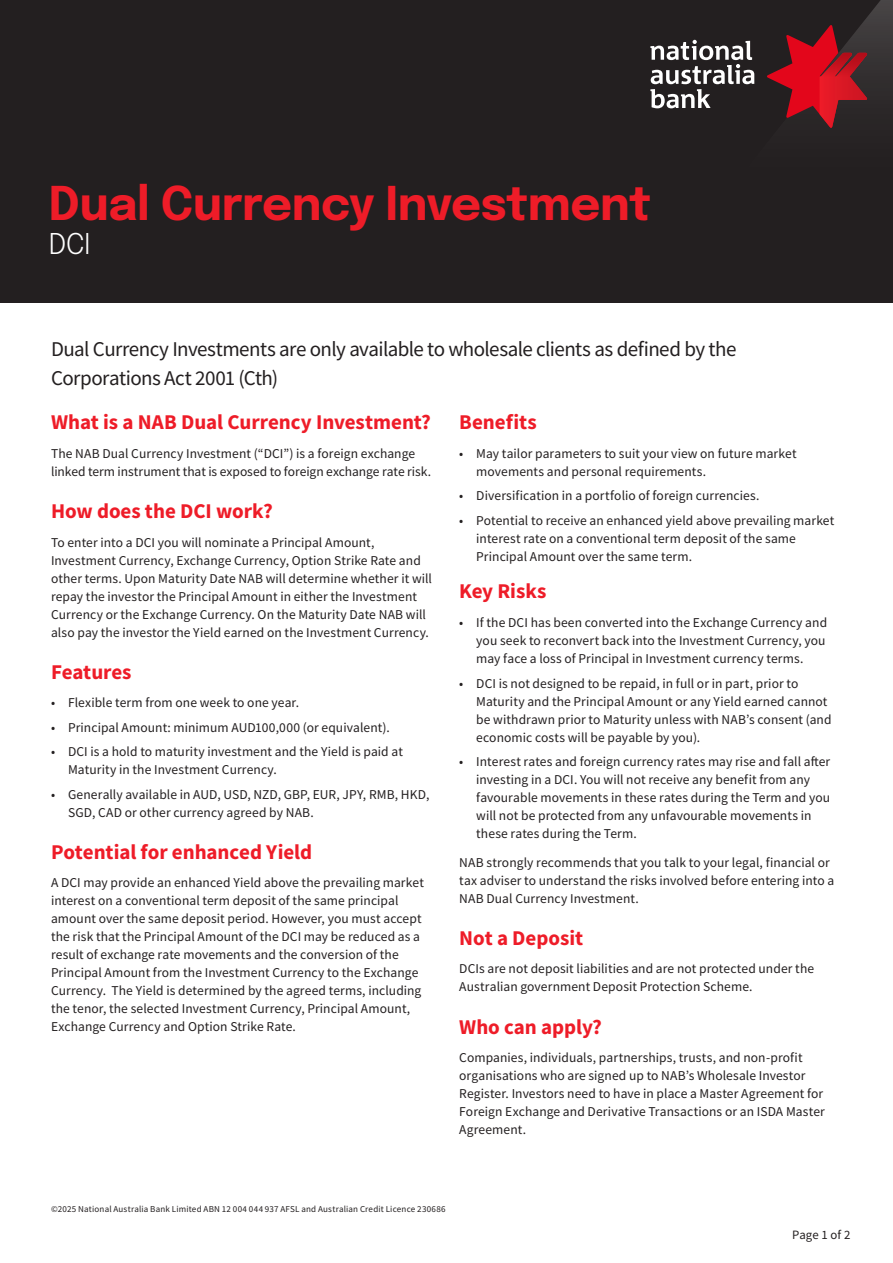
<style>
.page{position:relative;width:893px;height:1263px;background:#fff}
.page>*{position:absolute;margin:0;border:0;box-sizing:border-box;transform-origin:0 0}
.Main_Heading_Epilogue{font:700 46.35px "Epilogue";letter-spacing:-.01em;color:#ee1c28}
.Main_Heading_Epilogue-2{font:28.5px "Epilogue";color:#fff}
.Sub_Head_1_Red_DL{font:700 21px "Source Sans Pro";color:#ee1c28}
._2_standfirst_grey{font:21px/28.5px "Source Sans Pro";letter-spacing:-.025em;color:#231f20}
.Body_Copy{font:13.5px/18px "Source Sans Pro";letter-spacing:.005em;color:#231f20}
.Folio{font:12.75px "Source Sans Pro";letter-spacing:.005em;color:#231f20}
.Disclaimer_and_copyright{font:9px "Source Sans Pro";letter-spacing:.02em;color:#231f20}
</style>
<div class="page">
<div style="left:0;top:0;width:893px;height:303px;background:#231f20"></div>
<svg style="left:694px;top:0;width:199px;height:100px"></svg>
<svg style="left:766px;top:25px;width:102px;height:103px"></svg>
<svg style="left:650px;top:40px;width:104px;height:68px"></svg>
<p class="Main_Heading_Epilogue" style="left:49px;top:170px;width:604px">Dual Currency Investment</p>
<p class="Main_Heading_Epilogue-2" style="left:49px;top:224px;width:43px">DCI</p>
<p class="_2_standfirst_grey" style="left:51px;top:335px;width:687px">Dual Currency Investments are only available to wholesale clients as defined by the<br>Corporations Act 2001 (Cth)</p>
<p class="Sub_Head_1_Red_DL" style="left:51px;top:408px;width:381px">What is a NAB Dual Currency Investment?</p>
<p class="Body_Copy" style="left:51px;top:444px;width:382px">The NAB Dual Currency Investment (“DCI”) is a foreign exchange linked term instrument that is exposed to foreign exchange rate risk.</p>
<p class="Sub_Head_1_Red_DL" style="left:51px;top:497px;width:223px">How does the DCI work?</p>
<p class="Body_Copy" style="left:51px;top:533px;width:382px">To enter into a DCI you will nominate a Principal Amount, Investment Currency, Exchange Currency, Option Strike Rate and other terms. Upon Maturity Date NAB will determine whether it will repay the investor the Principal Amount in either the Investment Currency or the Exchange Currency. On the Maturity Date NAB will also pay the investor the Yield earned on the Investment Currency.</p>
<p class="Sub_Head_1_Red_DL" style="left:51px;top:658px;width:82px">Features</p>
<p class="Body_Copy" style="left:51px;top:694px;width:250px">• Flexible term from one week to one year.</p>
<p class="Body_Copy" style="left:51px;top:718px;width:340px">• Principal Amount: minimum AUD100,000 (or equivalent).</p>
<p class="Body_Copy" style="left:68px;top:743px;width:336px;text-indent:-17px">• DCI is a hold to maturity investment and the Yield is paid at<br>Maturity in the Investment Currency.</p>
<p class="Body_Copy" style="left:68px;top:785px;width:363px;text-indent:-17px">• Generally available in AUD, USD, NZD, GBP, EUR, JPY, RMB, HKD,<br>SGD, CAD or other currency agreed by NAB.</p>
<p class="Sub_Head_1_Red_DL" style="left:51px;top:838px;width:263px">Potential for enhanced Yield</p>
<p class="Body_Copy" style="left:51px;top:874px;width:374px">A DCI may provide an enhanced Yield above the prevailing market interest on a conventional term deposit of the same principal amount over the same deposit period. However, you must accept the risk that the Principal Amount of the DCI may be reduced as a result of exchange rate movements and the conversion of the Principal Amount from the Investment Currency to the Exchange Currency. The Yield is determined by the agreed terms, including the tenor, the selected Investment Currency, Principal Amount, Exchange Currency and Option Strike Rate.</p>
<p class="Sub_Head_1_Red_DL" style="left:459px;top:408px;width:79px">Benefits</p>
<p class="Body_Copy" style="left:476px;top:444px;width:322px;text-indent:-17px">• May tailor parameters to suit your view on future market movements and personal requirements.</p>
<p class="Body_Copy" style="left:459px;top:487px;width:302px">• Diversification in a portfolio of foreign currencies.</p>
<p class="Body_Copy" style="left:476px;top:511px;width:360px;text-indent:-17px">• Potential to receive an enhanced yield above prevailing market interest rate on a conventional term deposit of the same<br>Principal Amount over the same term.</p>
<p class="Sub_Head_1_Red_DL" style="left:459px;top:577px;width:89px">Key Risks</p>
<p class="Body_Copy" style="left:476px;top:613px;width:352px;text-indent:-17px">• If the DCI has been converted into the Exchange Currency and you seek to reconvert back into the Investment Currency, you may face a loss of Principal in Investment currency terms.</p>
<p class="Body_Copy" style="left:476px;top:674px;width:357px;text-indent:-17px">• DCI is not designed to be repaid, in full or in part, prior to Maturity and the Principal Amount or any Yield earned cannot be withdrawn prior to Maturity unless with NAB’s consent (and economic costs will be payable by you).</p>
<p class="Body_Copy" style="left:476px;top:752px;width:356px;text-indent:-17px">• Interest rates and foreign currency rates may rise and fall after investing in a DCI. You will not receive any benefit from any favourable movements in these rates during the Term and you will not be protected from any unfavourable movements in these rates during the Term.</p>
<p class="Body_Copy" style="left:459px;top:853px;width:376px">NAB strongly recommends that you talk to your legal, financial or tax adviser to understand the risks involved before entering into a<br>NAB Dual Currency Investment.</p>
<p class="Sub_Head_1_Red_DL" style="left:459px;top:923px;width:125px">Not a Deposit</p>
<p class="Body_Copy" style="left:459px;top:960px;width:356px">DCIs are not deposit liabilities and are not protected under the<br>Australian government Deposit Protection Scheme.</p>
<p class="Sub_Head_1_Red_DL" style="left:459px;top:1012px;width:144px">Who can apply?</p>
<p class="Body_Copy" style="left:459px;top:1049px;width:367px">Companies, individuals, partnerships, trusts, and non-profit organisations who are signed up to NAB’s Wholesale Investor Register. Investors need to have in place a Master Agreement for Foreign Exchange and Derivative Transactions or an ISDA Master Agreement.</p>
<p class="Disclaimer_and_copyright" style="left:51px;top:1203px;width:396px">©2025 National Australia Bank Limited ABN 12 004 044 937 AFSL and Australian Credit Licence 230686</p>
<p class="Folio" style="left:792px;top:1226px;width:60px">Page 1 of 2</p>
</div>
